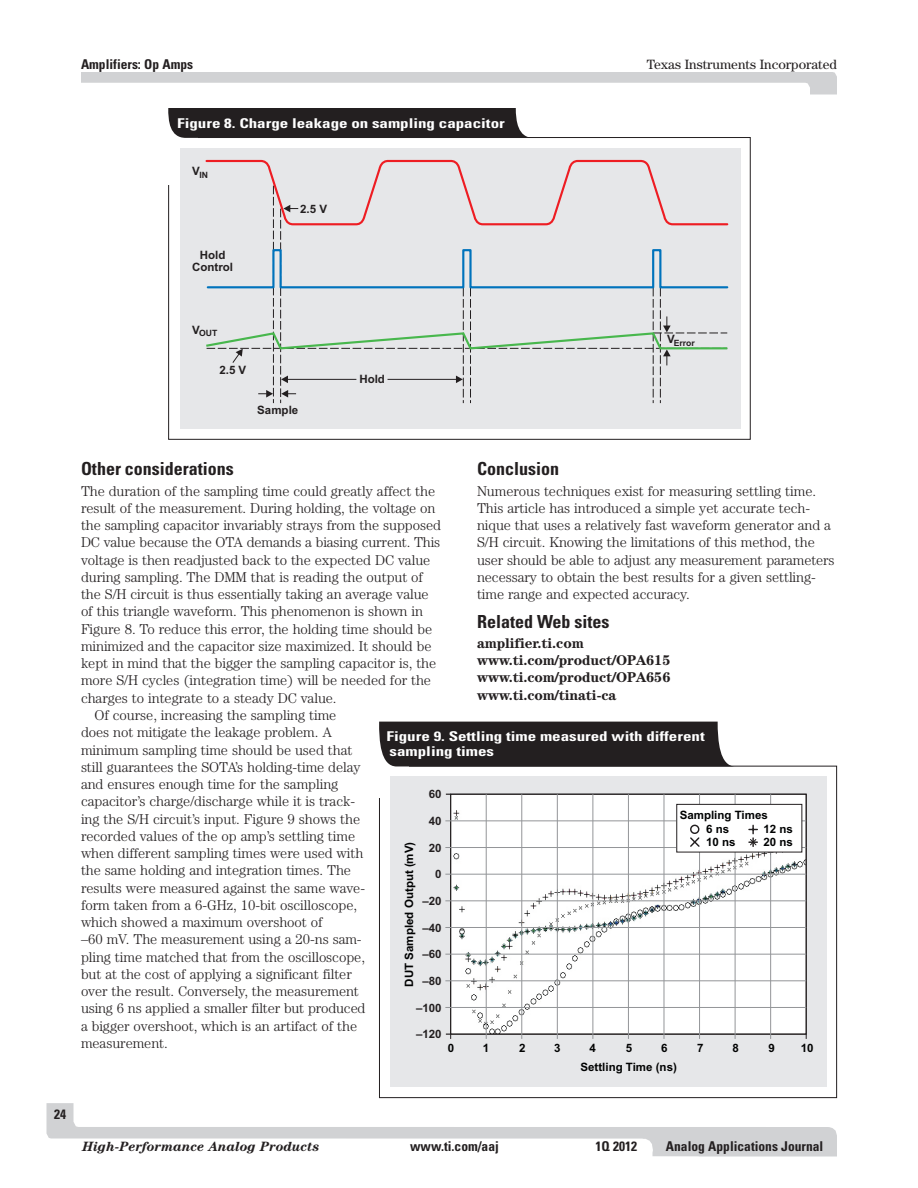
<style>
.page{position:relative;width:918px;height:1188px;background:#fff}
.page>*{position:absolute;margin:0;border:0;box-sizing:border-box;transform-origin:0 0}
.t1{font:700 condensed 18px "Univers";color:#231f20}
.t2{font:300 14.25px/17.2px "Century";letter-spacing:-.005em;color:#231f20}
.t3{font:700 14.25px/17.2px "Century";letter-spacing:-.005em;color:#231f20}
.t4{font:700 condensed 13.5px/15px "Univers";color:#fff;scale:1.26 1}
.t5{font:700 condensed 13.5px "Univers";color:#231f20}
.t6{font:italic 700 13.5px "Century";color:#231f20}
.t7{font:13.5px "Century";color:#231f20}
.t8{font:700 11.55px/15px "Arial";color:#010202}
.t9{font:700 11.55px/12.9px "Arial";color:#231f20;text-align:center}
.t10{font:700 8.7px "Arial";color:#231f20}
</style>
<div class="page">
<svg style="left:81px;top:72px;width:756px;height:22px"></svg>
<svg style="left:46px;top:1103px;width:791px;height:53px"></svg>
<div style="left:81px;top:1139px;width:558px;height:17px;background:#fff"></div>
<div style="left:180px;top:148px;width:561px;height:281px;background:#e6e7e9"></div>
<svg style="left:205px;top:159px;width:524px;height:244px"></svg>
<div style="left:168px;top:108px;width:366px;height:30px;background:#231f20"></div>
<div style="left:390px;top:777px;width:436px;height:310px;background:#e6e7e9"></div>
<img style="left:452px;top:796px;width:353px;height:237px">
<div style="left:450px;top:794px;width:357px;height:241px;border:1px solid #231f20"></div>
<hr style="left:486px;top:794px;width:1px;height:245px;background:#939598">
<hr style="left:521px;top:794px;width:1px;height:245px;background:#939598">
<hr style="left:557px;top:794px;width:1px;height:245px;background:#939598">
<hr style="left:592px;top:794px;width:1px;height:245px;background:#939598">
<hr style="left:628px;top:794px;width:1px;height:245px;background:#939598">
<hr style="left:664px;top:794px;width:1px;height:245px;background:#939598">
<hr style="left:699px;top:794px;width:1px;height:245px;background:#939598">
<hr style="left:735px;top:794px;width:1px;height:245px;background:#939598">
<hr style="left:770px;top:794px;width:1px;height:245px;background:#939598">
<hr style="left:445px;top:821px;width:361px;height:1px;background:#939598">
<hr style="left:445px;top:847px;width:361px;height:1px;background:#939598">
<hr style="left:445px;top:874px;width:361px;height:1px;background:#939598">
<hr style="left:445px;top:900px;width:361px;height:1px;background:#939598">
<hr style="left:445px;top:927px;width:361px;height:1px;background:#939598">
<hr style="left:445px;top:954px;width:361px;height:1px;background:#939598">
<hr style="left:445px;top:980px;width:361px;height:1px;background:#939598">
<hr style="left:445px;top:1007px;width:361px;height:1px;background:#939598">
<div style="left:677px;top:804px;width:125px;height:48px;background:#fff"></div>
<div style="left:676px;top:804px;width:126px;height:49px;border:1px solid #231f20"></div>
<svg style="left:690px;top:824px;width:68px;height:23px"></svg>
<div style="left:379px;top:722px;width:356px;height:44px;background:#231f20"></div>
<p class="t5" style="left:81px;top:56px;width:114px">Amplifiers: Op Amps</p>
<p class="t4" style="left:177px;top:115px;width:261px">Figure 8. Charge leakage on sampling capacitor</p>
<p class="t10" style="left:192px;top:172px;width:17px"><sup>V</sup>IN</p>
<p class="t9" style="left:192px;top:249px;width:42px">Hold<br>Control</p>
<p class="t9" style="left:300px;top:203px;width:28px">2.5 V</p>
<p class="t7" style="left:647px;top:56px;width:192px">Texas Instruments Incorporated</p>
<p class="t10" style="left:192px;top:330px;width:27px"><sup>V</sup>OUT</p>
<p class="t9" style="left:219px;top:365px;width:28px">2.5 V</p>
<p class="t9" style="left:257px;top:405px;width:42px">Sample</p>
<p class="t9" style="left:359px;top:374px;width:27px">Hold</p>
<p class="t10" style="left:667px;top:340px;width:29px"><sup>V</sup>Error</p>
<p class="t5" style="left:54px;top:1106px;width:13px">24</p>
<p class="t1" style="left:477px;top:458px;width:84px">Conclusion</p>
<p class="t2" style="left:477px;top:482px;width:359px">Numerous techniques exist for measuring settling time.<br>This article has introduced a simple yet accurate tech&shy;nique that uses a relatively fast waveform generator and a S/H circuit. Knowing the limitations of this method, the user should be able to adjust any measurement parameters necessary to obtain the best results for a given settling&shy;time range and expected accuracy.</p>
<p class="t1" style="left:477px;top:610px;width:134px">Related Web sites</p>
<p class="t3" style="left:477px;top:634px;width:195px">amplifier.ti.com www.ti.com/product/OPA615 www.ti.com/product/OPA656 www.ti.com/tinati-ca</p>
<p class="t1" style="left:81px;top:458px;width:154px">Other considerations</p>
<p class="t2" style="left:81px;top:482px;width:356px">The duration of the sampling time could greatly affect the</p>
<p class="t2" style="left:81px;top:499px;width:356px">result of the measurement. During holding, the voltage on</p>
<p class="t2" style="left:81px;top:516px;width:362px">the sampling capacitor invariably strays from the supposed</p>
<p class="t2" style="left:81px;top:534px;width:361px">DC value because the OTA demands a biasing current. This</p>
<p class="t2" style="left:81px;top:551px;width:351px">voltage is then readjusted back to the expected DC value</p>
<p class="t2" style="left:81px;top:568px;width:344px">during sampling. The DMM that is reading the output of</p>
<p class="t2" style="left:81px;top:586px;width:349px">the S/H circuit is thus essentially taking an average value</p>
<p class="t2" style="left:81px;top:603px;width:344px">of this triangle waveform. This phenomenon is shown in</p>
<p class="t2" style="left:81px;top:620px;width:353px">Figure 8. To reduce this error, the holding time should be</p>
<p class="t2" style="left:81px;top:637px;width:352px">minimized and the capacitor size maximized. It should be</p>
<p class="t2" style="left:81px;top:655px;width:357px">kept in mind that the bigger the sampling capacitor is, the</p>
<p class="t2" style="left:81px;top:672px;width:352px">more S/H cycles (integration time) will be needed for the</p>
<p class="t2" style="left:81px;top:689px;width:257px">charges to integrate to a steady DC value.</p>
<p class="t2" style="left:94px;top:706px;width:243px">Of course, increasing the sampling time</p>
<p class="t2" style="left:81px;top:724px;width:252px">does not mitigate the leakage problem. A</p>
<p class="t2" style="left:81px;top:741px;width:273px">minimum sampling time should be used that</p>
<p class="t2" style="left:81px;top:758px;width:281px">still guarantees the SOTA’s holding-time delay</p>
<p class="t2" style="left:81px;top:775px;width:259px">and ensures enough time for the sampling</p>
<p class="t2" style="left:81px;top:793px;width:276px">capacitor’s charge/discharge while it is track-</p>
<p class="t2" style="left:81px;top:810px;width:281px">ing the S/H circuit’s input. Figure 9 shows the</p>
<p class="t2" style="left:81px;top:827px;width:276px">recorded values of the op amp’s settling time</p>
<p class="t2" style="left:81px;top:844px;width:284px">when different sampling times were used with</p>
<p class="t2" style="left:81px;top:862px;width:272px">the same holding and integration times. The</p>
<p class="t2" style="left:81px;top:879px;width:286px">results were measured against the same wave-</p>
<p class="t2" style="left:81px;top:896px;width:278px">form taken from a 6-GHz, 10-bit oscilloscope,</p>
<p class="t2" style="left:81px;top:913px;width:243px">which showed a maximum overshoot of</p>
<p class="t2" style="left:81px;top:931px;width:282px">–60 mV. The measurement using a 20-ns sam-</p>
<p class="t2" style="left:81px;top:948px;width:286px">pling time matched that from the oscilloscope,</p>
<p class="t2" style="left:81px;top:965px;width:272px">but at the cost of applying a significant filter</p>
<p class="t2" style="left:81px;top:982px;width:280px">over the result. Conversely, the measurement</p>
<p class="t2" style="left:81px;top:1000px;width:286px">using 6 ns applied a smaller filter but produced</p>
<p class="t2" style="left:81px;top:1017px;width:278px">a bigger overshoot, which is an artifact of the</p>
<p class="t2" style="left:81px;top:1034px;width:88px">measurement.</p>
<p class="t4" style="left:387px;top:729px;width:254px">Figure 9. Settling time measured with different sampling times</p>
<p class="t9" style="left:429px;top:789px;width:14px">60</p>
<p class="t9" style="left:429px;top:815px;width:14px">40</p>
<p class="t9" style="left:429px;top:842px;width:14px">20</p>
<p class="t9" style="left:435px;top:869px;width:8px">0</p>
<p class="t9" style="left:422px;top:896px;width:21px">–20</p>
<p class="t9" style="left:422px;top:922px;width:21px">–40</p>
<p class="t9" style="left:422px;top:949px;width:21px">–60</p>
<p class="t9" style="left:422px;top:976px;width:21px">–80</p>
<p class="t9" style="left:416px;top:1002px;width:27px">–100</p>
<p class="t9" style="left:416px;top:1029px;width:27px">–120</p>
<p class="t8" style="left:706px;top:808px;width:63px;text-indent:-27px">Sampling Times<br>6 ns</p>
<p class="t8" style="left:706px;top:836px;width:31px">10 ns</p>
<p class="t8" style="left:763px;top:823px;width:31px;line-height:12.9px">12 ns<br>20 ns</p>
<p class="t8" style="left:403px;top:987px;width:146px;rotate:-90deg">DUT Sampled Output (mV)</p>
<p class="t8" style="left:448px;top:1042px;width:8px">0</p>
<p class="t8" style="left:483px;top:1042px;width:8px">1</p>
<p class="t8" style="left:519px;top:1042px;width:8px">2</p>
<p class="t8" style="left:554px;top:1042px;width:8px">3</p>
<p class="t8" style="left:589px;top:1042px;width:8px">4</p>
<p class="t8" style="left:626px;top:1042px;width:8px">5</p>
<p class="t8" style="left:661px;top:1042px;width:8px">6</p>
<p class="t8" style="left:697px;top:1042px;width:8px">7</p>
<p class="t8" style="left:733px;top:1042px;width:8px">8</p>
<p class="t8" style="left:768px;top:1042px;width:8px">9</p>
<p class="t8" style="left:801px;top:1042px;width:14px">10</p>
<p class="t8" style="left:581px;top:1060px;width:98px">Settling Time (ns)</p>
<p class="t6" style="left:82px;top:1139px;width:239px">High-Performance Analog Products</p>
<p class="t5" style="left:410px;top:1138px;width:90px">www.ti.com/aaj</p>
<p class="t5" style="left:596px;top:1138px;width:43px">1Q 2012</p>
<p class="t5" style="left:666px;top:1138px;width:159px">Analog Applications Journal</p>
</div>
